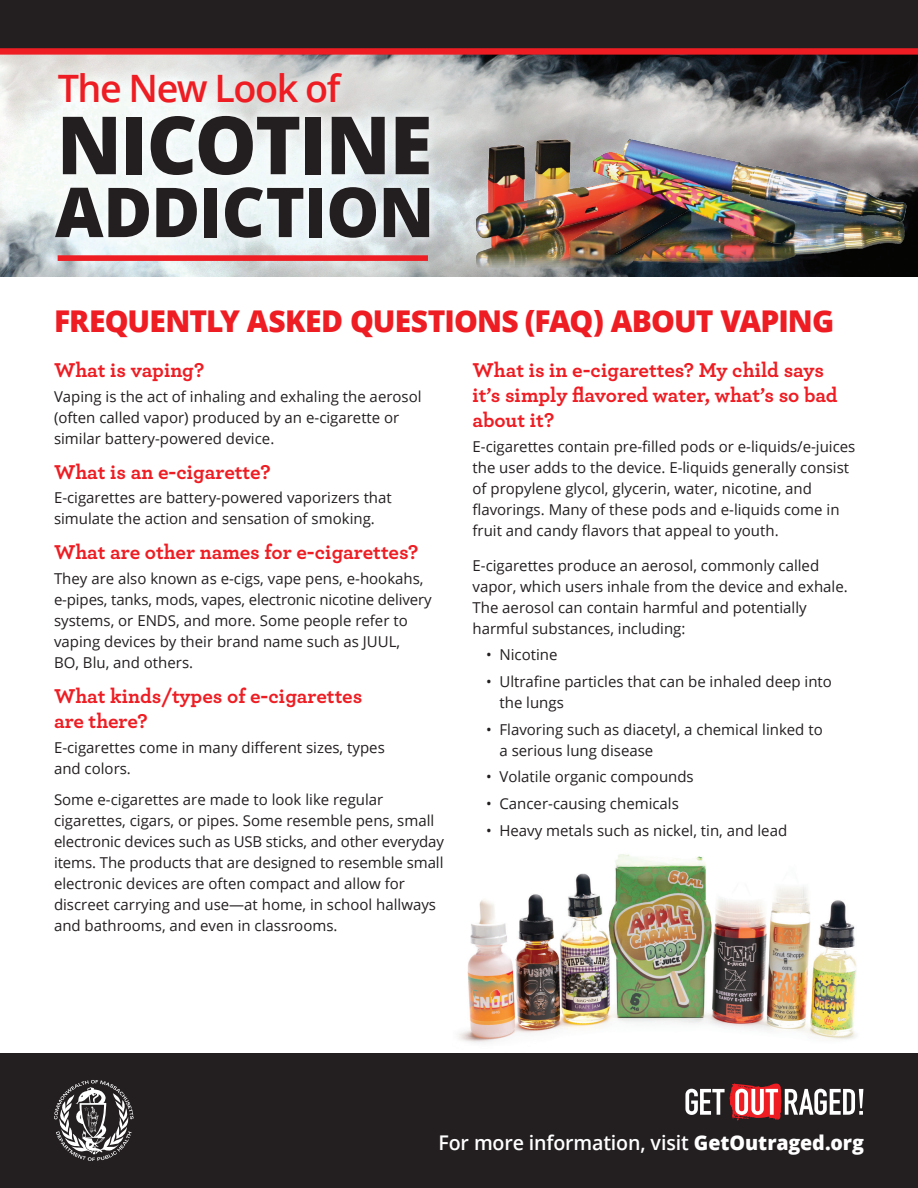
<style>
.page{position:relative;width:918px;height:1188px;background:#fff}
.page>*{position:absolute;margin:0;border:0;box-sizing:border-box;transform-origin:0 0}
.t1{font:800 80.4px "Open Sans";letter-spacing:-.015em;color:#231f20}
.t2{font:800 68.85px "Open Sans";letter-spacing:-.015em;color:#231f20}
.t3{font:600 37.8px "Open Sans";letter-spacing:-.04em;color:#ee1d23}
.t4{font:800 30px "Open Sans";letter-spacing:-.03em;color:#ee1d23}
.t5{font:700 21px/25.2px "Archer";color:#ee1d23}
.t6{font:600 20.25px "Open Sans";letter-spacing:-.01em;color:#fff}
.t7{font:15px/21px "Open Sans";color:#231f20}
.s1{font-weight:800}
</style>
<div class="page">
<img style="left:0;top:55px;width:918px;height:221px">
<img style="left:458px;top:854px;width:399px;height:189px">
<img style="left:476px;top:254px;width:442px;height:14px">
<img style="left:476px;top:94px;width:442px;height:160px">
<div style="left:0;top:0;width:918px;height:52px;background:#231f20"></div>
<div style="left:0;top:48px;width:918px;height:7px;background:#ee1d23"></div>
<div style="left:0;top:1053px;width:918px;height:135px;background:#231f20"></div>
<svg style="left:685px;top:1083px;width:178px;height:38px"></svg>
<svg style="left:54px;top:1080px;width:80px;height:81px"></svg>
<svg style="left:46px;top:106px;width:394px;height:142px;fill:#f4f9f9"></svg>
<div style="left:46px;top:61px;width:308px;height:54px;background:#fff;opacity:.75"></div>
<div style="left:58px;top:255px;width:370px;height:6px;background:#ee1d23"></div>
<h3 class="t3" style="left:58px;top:62px;width:284px">The New Look of</h3>
<h1 class="t1" style="left:57px;top:84px;width:377px">NICOTINE</h1>
<h2 class="t2" style="left:55px;top:160px;width:381px">ADDICTION</h2>
<h3 class="t4" style="left:54px;top:298px;width:782px">FREQUENTLY ASKED QUESTIONS (FAQ) ABOUT VAPING</h3>
<h3 class="t5" style="left:54px;top:356px;width:152px">What is vaping?</h3>
<p class="t7" style="left:54px;top:385px;width:369px">Vaping is the act of inhaling and exhaling the aerosol (often called vapor) produced by an e-cigarette or similar battery-powered device.</p>
<h3 class="t5" style="left:54px;top:458px;width:218px">What is an e-cigarette?</h3>
<p class="t7" style="left:54px;top:487px;width:339px">E-cigarettes are battery-powered vaporizers that simulate the action and sensation of smoking.</p>
<h3 class="t5" style="left:54px;top:539px;width:366px">What are other names for e-cigarettes?</h3>
<p class="t7" style="left:54px;top:568px;width:379px">They are also known as e-cigs, vape pens, e-hookahs, e-pipes, tanks, mods, vapes, electronic nicotine delivery systems, or ENDS, and more. Some people refer to vaping devices by their brand name such as JUUL,<br>BO, Blu, and others.</p>
<h3 class="t5" style="left:54px;top:682px;width:310px">What kinds/types of e-cigarettes are there?</h3>
<p class="t7" style="left:54px;top:737px;width:332px">E-cigarettes come in many different sizes, types and colors.</p>
<p class="t7" style="left:54px;top:789px;width:391px">Some e-cigarettes are made to look like regular cigarettes, cigars, or pipes. Some resemble pens, small electronic devices such as USB sticks, and other everyday items. The products that are designed to resemble small electronic devices are often compact and allow for discreet carrying and use—at home, in school hallways and bathrooms, and even in classrooms.</p>
<h3 class="t5" style="left:472px;top:356px;width:367px">What is in e-cigarettes? My child says it’s simply flavored water, what’s so bad about it?</h3>
<p class="t7" style="left:472px;top:436px;width:384px">E-cigarettes contain pre-filled pods or e-liquids/e-juices the user adds to the device. E-liquids generally consist of propylene glycol, glycerin, water, nicotine, and flavorings. Many of these pods and e-liquids come in fruit and candy flavors that appeal to youth.</p>
<p class="t7" style="left:472px;top:554px;width:377px">E-cigarettes produce an aerosol, commonly called vapor, which users inhale from the device and exhale.<br>The aerosol can contain harmful and potentially harmful substances, including:</p>
<p class="t7" style="left:486px;top:644px;width:73px">• Nicotine</p>
<p class="t7" style="left:500px;top:671px;width:334px;text-indent:-14px">• Ultrafine particles that can be inhaled deep into the lungs</p>
<p class="t7" style="left:500px;top:718px;width:325px;text-indent:-14px">• Flavoring such as diacetyl, a chemical linked to a serious lung disease</p>
<p class="t7" style="left:486px;top:766px;width:209px">• Volatile organic compounds</p>
<p class="t7" style="left:486px;top:793px;width:194px">• Cancer-causing chemicals</p>
<p class="t7" style="left:486px;top:819px;width:303px">• Heavy metals such as nickel, tin, and lead</p>
<h3 class="t6" style="left:438px;top:1129px;width:427px">For more information, visit <span class="s1">GetOutraged.org</span></h3>
</div>
